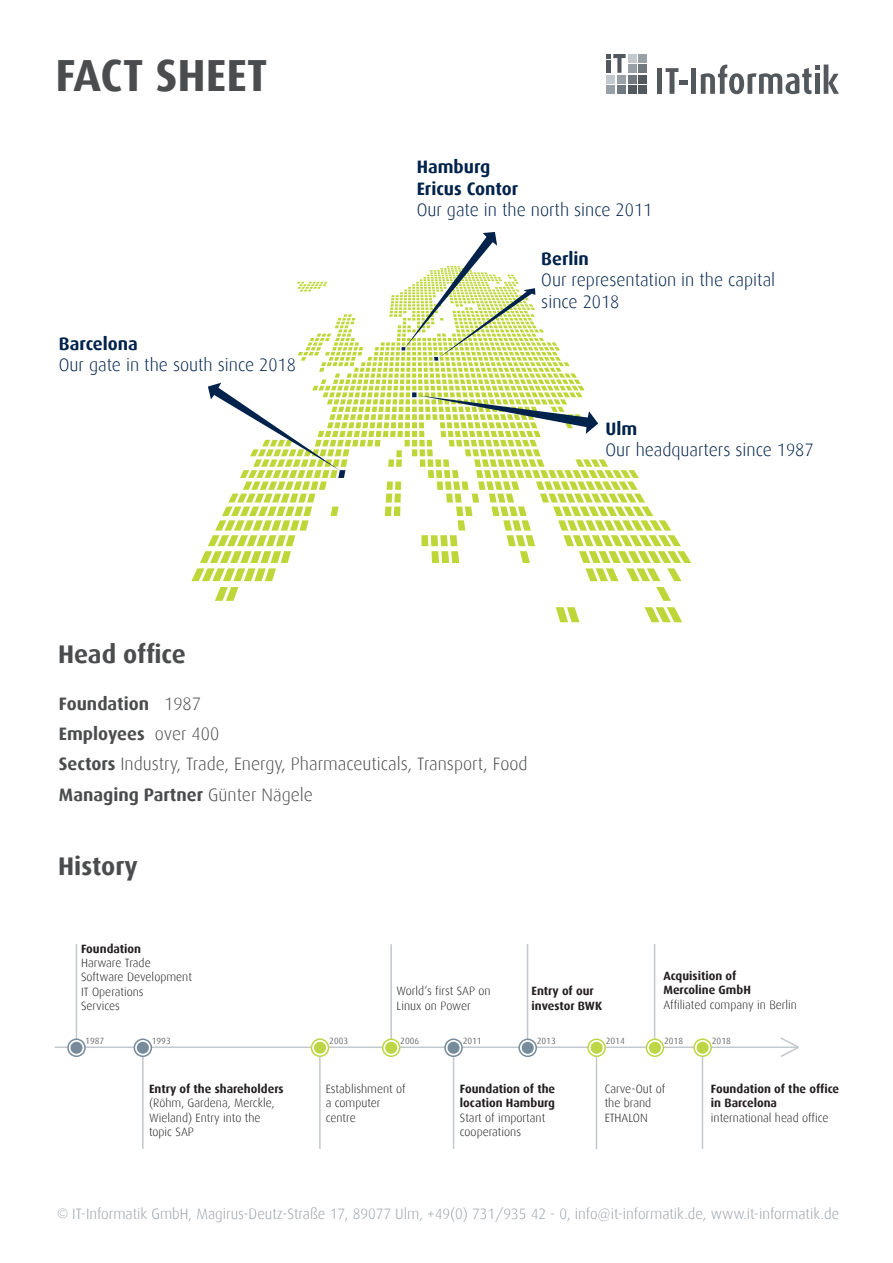
<style>
.page{position:relative;width:893px;height:1263px;background:#fff}
.page>*{position:absolute;margin:0;border:0;box-sizing:border-box;transform-origin:0 0}
.t1{font:700 45px "Dax";color:#4b4c4d}
.t2{font:700 25.5px "Dax";color:#4b4c4d}
.t3{font:300 18px/30.2px "Dax";color:#4b4c4d}
.t4{font:300 18px/21.6px "Dax";color:#00224b}
.t5{font:700 18px/21.6px "Dax";color:#00224b}
.t6{font:300 15px "Dax";color:#99a1a7}
.t7{font:300 12px/14.4px "Dax";color:#231f20}
.t8{font:700 12px/14.4px "Dax";color:#231f20}
.t9{font:9px "Dax";color:#6c6d70}
.s1{font-weight:700}
.s2{font-size:13.5px}
</style>
<div class="page">
<svg style="left:215px;top:587px;width:23px;height:14px"></svg>
<svg style="left:656px;top:587px;width:15px;height:14px"></svg>
<svg style="left:556px;top:607px;width:23px;height:15px"></svg>
<svg style="left:644px;top:607px;width:38px;height:15px"></svg>
<hr style="left:55px;top:1046px;width:744px;height:2px;background:#c2c8cc">
<hr style="left:76px;top:944px;width:1px;height:98px;background:#c2c8cc">
<hr style="left:142px;top:1051px;width:2px;height:98px;background:#c2c8cc">
<hr style="left:319px;top:1051px;width:2px;height:98px;background:#c2c8cc">
<hr style="left:390px;top:944px;width:2px;height:98px;background:#c2c8cc">
<hr style="left:453px;top:1051px;width:1px;height:98px;background:#c2c8cc">
<hr style="left:527px;top:944px;width:1px;height:98px;background:#c2c8cc">
<hr style="left:596px;top:1051px;width:1px;height:98px;background:#c2c8cc">
<hr style="left:654px;top:944px;width:1px;height:98px;background:#c2c8cc">
<hr style="left:702px;top:1051px;width:1px;height:98px;background:#c2c8cc">
<svg style="left:134px;top:1039px;width:17px;height:17px"></svg>
<div style="left:134px;top:1038px;width:18px;height:19px;border:2px solid #768b9c;border-radius:50%"></div>
<div style="left:137px;top:1042px;width:12px;height:12px;background:#768b9c;border-radius:50%"></div>
<svg style="left:311px;top:1039px;width:17px;height:17px"></svg>
<div style="left:311px;top:1038px;width:18px;height:19px;border:2px solid #bcd646;border-radius:50%"></div>
<div style="left:314px;top:1042px;width:12px;height:12px;background:#bcd646;border-radius:50%"></div>
<svg style="left:383px;top:1039px;width:17px;height:17px"></svg>
<div style="left:382px;top:1038px;width:18px;height:19px;border:2px solid #bcd646;border-radius:50%"></div>
<div style="left:385px;top:1042px;width:12px;height:12px;background:#bcd646;border-radius:50%"></div>
<svg style="left:445px;top:1039px;width:17px;height:17px"></svg>
<div style="left:444px;top:1038px;width:19px;height:19px;border:2px solid #768b9c;border-radius:50%"></div>
<div style="left:447px;top:1042px;width:13px;height:12px;background:#768b9c;border-radius:50%"></div>
<svg style="left:519px;top:1039px;width:17px;height:17px"></svg>
<div style="left:518px;top:1038px;width:19px;height:19px;border:2px solid #768b9c;border-radius:50%"></div>
<div style="left:522px;top:1042px;width:12px;height:12px;background:#768b9c;border-radius:50%"></div>
<svg style="left:588px;top:1039px;width:17px;height:17px"></svg>
<div style="left:587px;top:1038px;width:19px;height:19px;border:2px solid #bcd646;border-radius:50%"></div>
<div style="left:591px;top:1042px;width:12px;height:12px;background:#bcd646;border-radius:50%"></div>
<svg style="left:646px;top:1039px;width:17px;height:17px"></svg>
<div style="left:646px;top:1038px;width:18px;height:19px;border:2px solid #bcd646;border-radius:50%"></div>
<div style="left:649px;top:1042px;width:12px;height:12px;background:#bcd646;border-radius:50%"></div>
<svg style="left:694px;top:1039px;width:17px;height:17px"></svg>
<div style="left:693px;top:1038px;width:19px;height:19px;border:2px solid #bcd646;border-radius:50%"></div>
<div style="left:697px;top:1042px;width:12px;height:12px;background:#bcd646;border-radius:50%"></div>
<svg style="left:68px;top:1039px;width:17px;height:17px"></svg>
<div style="left:67px;top:1038px;width:19px;height:19px;border:2px solid #768b9c;border-radius:50%"></div>
<div style="left:70px;top:1042px;width:13px;height:12px;background:#768b9c;border-radius:50%"></div>
<svg style="left:779px;top:1037px;width:20px;height:20px"></svg>
<div style="left:607px;top:86px;width:8px;height:8px;background:#99a1a7"></div>
<div style="left:617px;top:86px;width:9px;height:8px;background:#72797e"></div>
<div style="left:628px;top:86px;width:8px;height:8px;background:#53585d"></div>
<div style="left:638px;top:86px;width:9px;height:8px;background:#53585d"></div>
<div style="left:607px;top:75px;width:8px;height:8px;background:#c2c8cc"></div>
<div style="left:617px;top:75px;width:9px;height:8px;background:#99a1a7"></div>
<div style="left:628px;top:75px;width:8px;height:8px;background:#72797e"></div>
<div style="left:638px;top:75px;width:9px;height:8px;background:#53585d"></div>
<div style="left:628px;top:65px;width:8px;height:8px;background:#99a1a7"></div>
<div style="left:638px;top:65px;width:9px;height:8px;background:#72797e"></div>
<div style="left:628px;top:54px;width:8px;height:8px;background:#c2c8cc"></div>
<div style="left:638px;top:54px;width:9px;height:8px;background:#99a1a7"></div>
<svg style="left:607px;top:54px;width:19px;height:19px"></svg>
<hr style="left:607px;top:60px;width:4px;height:13px;background:#53585d">
<div style="left:657px;top:68px;width:5px;height:26px;background:#53585d"></div>
<svg style="left:666px;top:68px;width:22px;height:26px"></svg>
<div style="left:691px;top:68px;width:5px;height:26px;background:#53585d"></div>
<svg style="left:701px;top:65px;width:138px;height:29px"></svg>
<svg style="left:191px;top:232px;width:500px;height:349px"></svg>
<h1 class="t1" style="left:55px;top:51px;width:214px">FACT SHEET</h1>
<h3 class="t5" style="left:59px;top:333px;width:81px">Barcelona</h3>
<h3 class="t4" style="left:59px;top:354px;width:239px">Our gate in the south since 2018</h3>
<h2 class="t2" style="left:58px;top:640px;width:129px">Head office</h2>
<h3 class="t5" style="left:417px;top:156px;width:103px">Hamburg<br>Ericus Contor</h3>
<h3 class="t4" style="left:417px;top:199px;width:237px">Our gate in the north since 2011</h3>
<h3 class="t5" style="left:541px;top:248px;width:49px">Berlin</h3>
<h3 class="t4" style="left:541px;top:270px;width:235px">Our representation in the capital since 2018</h3>
<h3 class="t5" style="left:605px;top:418px;width:33px">Ulm</h3>
<h3 class="t4" style="left:605px;top:439px;width:210px">Our headquarters since 1987</h3>
<h3 class="t3" style="left:59px;top:689px;width:470px"><span class="s1">Foundation</span> 1987<br><span class="s1">Employees</span> over 400<br><span class="s1">Sectors</span> Industry, Trade, Energy, Pharmaceuticals, Transport, Food <span class="s1">Managing Partner</span> Günter Nägele</h3>
<h2 class="t2" style="left:58px;top:851px;width:81px">History</h2>
<p class="t8" style="left:81px;top:941px;width:62px">Foundation</p>
<p class="t7" style="left:81px;top:956px;width:112px">Harware Trade<br>Software Development<br>IT Operations<br>Services</p>
<p class="t7" style="left:397px;top:984px;width:96px">World‘s first SAP on<br>Linux on Power</p>
<p class="t8" style="left:531px;top:984px;width:72px">Entry of our investor BWK</p>
<p class="t8" style="left:663px;top:968px;width:89px">Acquisition of<br>Mercoline GmbH</p>
<p class="t7" style="left:663px;top:997px;width:135px">Affiliated company in Berlin</p>
<p class="t9" style="left:85px;top:1036px;width:21px">1987</p>
<p class="t9" style="left:152px;top:1036px;width:21px">1993</p>
<p class="t9" style="left:329px;top:1036px;width:21px">2003</p>
<p class="t9" style="left:400px;top:1036px;width:21px">2006</p>
<p class="t9" style="left:463px;top:1036px;width:21px">2011</p>
<p class="t9" style="left:537px;top:1036px;width:21px">2013</p>
<p class="t9" style="left:606px;top:1036px;width:21px">2014</p>
<p class="t9" style="left:664px;top:1036px;width:21px">2018</p>
<p class="t9" style="left:712px;top:1036px;width:21px">2018</p>
<p class="t8" style="left:149px;top:1082px;width:136px">Entry of the shareholders</p>
<p class="t7" style="left:149px;top:1096px;width:127px">(Röhm, Gardena, Merckle,<br>Wieland) Entry into the topic SAP</p>
<p class="t7" style="left:326px;top:1081px;width:81px">Establishment of a computer centre</p>
<p class="t8" style="left:460px;top:1082px;width:97px">Foundation of the location Hamburg</p>
<p class="t7" style="left:460px;top:1110px;width:87px">Start of important cooperations</p>
<p class="t7" style="left:605px;top:1082px;width:62px">Carve-Out of the brand<br>ETHALON</p>
<p class="t8" style="left:711px;top:1082px;width:130px">Foundation of the office in Barcelona</p>
<p class="t7" style="left:711px;top:1110px;width:119px">international head office</p>
<p class="t6" style="left:57px;top:1206px;width:784px"><span class="s2">©</span> IT-Informatik GmbH, Magirus-Deutz-Straße 17, 89077 Ulm, +49(0) 731/935 42 - 0, info@it-informatik.de, www.it-informatik.de</p>
</div>
